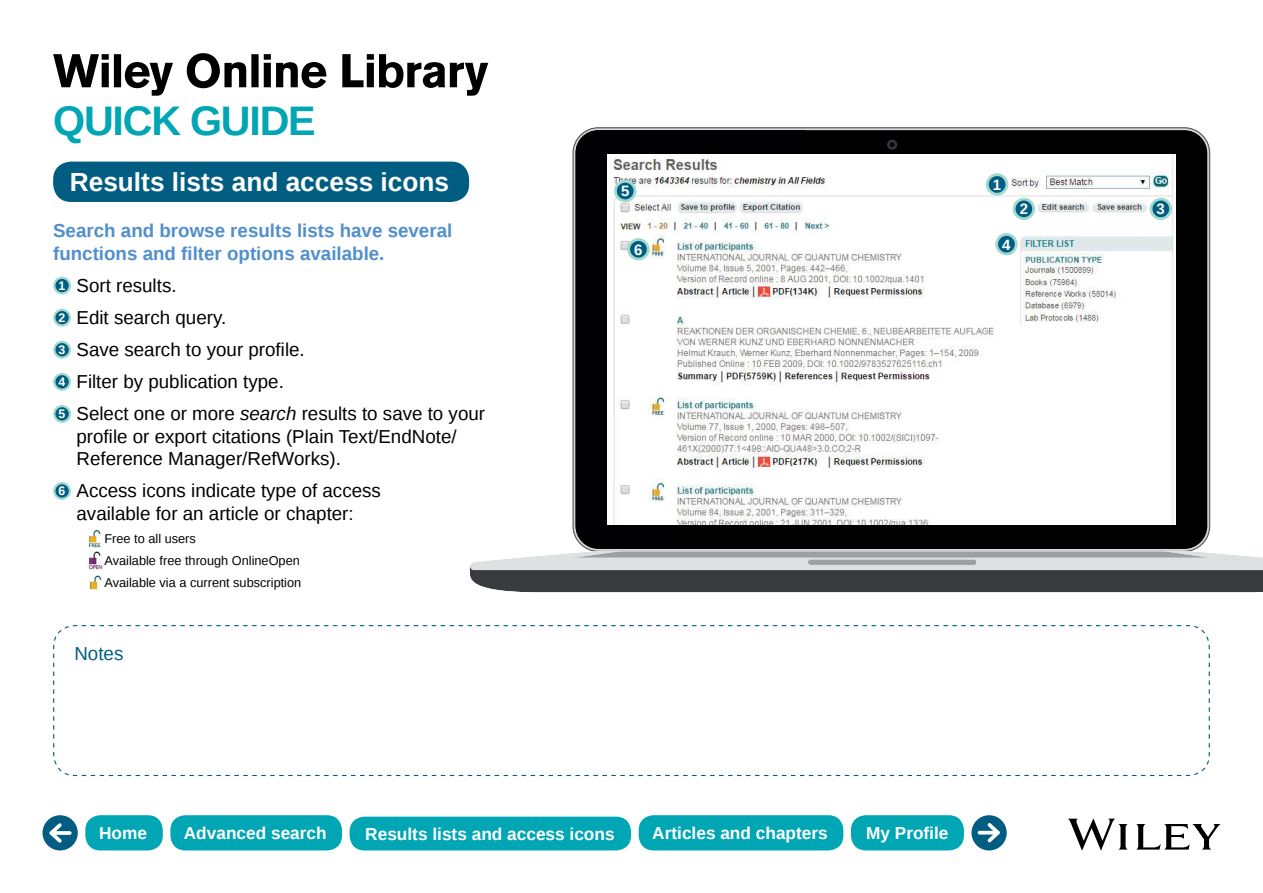
<style>
.page{position:relative;width:1263px;height:893px;background:#fff}
.page>*{position:absolute;margin:0;border:0;box-sizing:border-box;transform-origin:0 0}
.t1{font:700 41.25px "Liberation Sans";letter-spacing:-.03em;color:#00a6b4}
.t2{font:700 26.25px "Liberation Sans";color:#fff}
.t3{font:18.75px/32.1px "Liberation Sans";color:#000}
.t4{font:700 18.75px/22.5px "Liberation Sans";color:#518fcc}
.t5{font:18.75px "Liberation Sans";color:#005d82}
.t6{font:700 17.25px "Liberation Sans";color:#fff}
.t7{font:700 15px "Liberation Sans";color:#fff}
.t8{font:12.75px/22px "Liberation Sans";color:#000}
.s1{font-weight:700;font-size:12.3px;color:#fff}
.s2{font-style:italic}
</style>
<div class="page">
<svg style="left:53px;top:53px;width:435px;height:43px"></svg>
<svg style="left:1068px;top:819px;width:152px;height:31px"></svg>
<div style="left:53px;top:162px;width:416px;height:40px;background:#005d82;border-radius:18px"></div>
<svg style="left:53px;top:625px;width:1157px;height:152px"></svg>
<div style="left:43px;top:815px;width:35px;height:35px;background:#005d82;border-radius:50%"></div>
<svg style="left:65px;top:831px;width:5px;height:4px"></svg>
<svg style="left:46px;top:820px;width:19px;height:26px"></svg>
<div style="left:54px;top:278px;width:16px;height:15px;background:#005d82;border-radius:50%"></div>
<div style="left:53px;top:277px;width:18px;height:17px;border:2px solid #a1d9cf;border-radius:50%"></div>
<svg style="left:54px;top:310px;width:16px;height:15px"></svg>
<div style="left:53px;top:309px;width:18px;height:18px;border:2px solid #a1d9cf;border-radius:50%"></div>
<svg style="left:54px;top:342px;width:16px;height:16px"></svg>
<div style="left:53px;top:341px;width:18px;height:18px;border:2px solid #a1d9cf;border-radius:50%"></div>
<svg style="left:54px;top:374px;width:16px;height:16px"></svg>
<div style="left:53px;top:373px;width:18px;height:18px;border:2px solid #a1d9cf;border-radius:50%"></div>
<svg style="left:54px;top:406px;width:16px;height:16px"></svg>
<div style="left:53px;top:405px;width:18px;height:18px;border:2px solid #a1d9cf;border-radius:50%"></div>
<svg style="left:54px;top:483px;width:16px;height:16px"></svg>
<div style="left:53px;top:482px;width:18px;height:18px;border:2px solid #a1d9cf;border-radius:50%"></div>
<img style="left:87px;top:529px;width:14px;height:19px">
<img style="left:88px;top:551px;width:15px;height:19px">
<img style="left:89px;top:575px;width:13px;height:15px">
<div style="left:576px;top:131px;width:630px;height:417px;background:#000;border-radius:22px"></div>
<svg style="left:575px;top:130px;width:232px;height:417px"></svg>
<svg style="left:469px;top:550px;width:794px;height:42px;background:#818386"></svg>
<div style="left:886px;top:139px;width:12px;height:11px;background:#030304;border-radius:6px"></div>
<svg style="left:887px;top:139px;width:10px;height:11px"></svg>
<svg style="left:889px;top:142px;width:6px;height:5px"></svg>
<img style="left:607px;top:155px;width:568px;height:369px">
<div style="left:85px;top:815px;width:78px;height:35px;background:#00a6b4;border-radius:15px"></div>
<div style="left:987px;top:175px;width:20px;height:19px;background:#005d82;border-radius:50%"></div>
<div style="left:986px;top:173px;width:22px;height:23px;border:3px solid #a1d9cf;border-radius:50%"></div>
<div style="left:1014px;top:199px;width:20px;height:20px;background:#005d82;border-radius:50%"></div>
<div style="left:1013px;top:198px;width:22px;height:22px;border:3px solid #a1d9cf;border-radius:50%"></div>
<div style="left:997px;top:234px;width:19px;height:20px;background:#005d82;border-radius:50%"></div>
<div style="left:995px;top:233px;width:22px;height:22px;border:3px solid #a1d9cf;border-radius:50%"></div>
<div style="left:615px;top:181px;width:20px;height:20px;background:#005d82;border-radius:50%"></div>
<div style="left:614px;top:180px;width:22px;height:22px;border:3px solid #a1d9cf;border-radius:50%"></div>
<div style="left:629px;top:240px;width:19px;height:19px;background:#005d82;border-radius:50%"></div>
<div style="left:627px;top:238px;width:22px;height:22px;border:3px solid #a1d9cf;border-radius:50%"></div>
<div style="left:1151px;top:199px;width:19px;height:20px;background:#005d82;border-radius:50%"></div>
<div style="left:1150px;top:198px;width:22px;height:22px;border:3px solid #a1d9cf;border-radius:50%"></div>
<div style="left:170px;top:815px;width:172px;height:35px;background:#00a6b4;border-radius:15px"></div>
<div style="left:639px;top:815px;width:204px;height:35px;background:#00a6b4;border-radius:15px"></div>
<div style="left:350px;top:817px;width:281px;height:33px;background:#00a6b4;border-radius:15px"></div>
<div style="left:971px;top:815px;width:36px;height:35px;background:#005d82;border-radius:50%"></div>
<hr style="left:979px;top:831px;width:19px;height:3px;background:#fff">
<svg style="left:984px;top:819px;width:19px;height:27px"></svg>
<div style="left:851px;top:815px;width:113px;height:35px;background:#00a6b4;border-radius:15px"></div>
<h1 class="t1" style="left:53px;top:105px;width:264px">QUICK GUIDE</h1>
<h2 class="t2" style="left:70px;top:172px;width:381px">Results lists and access icons</h2>
<p class="t4" style="left:53px;top:221px;width:401px">Search and browse results lists have several functions and filter options available.</p>
<p class="t3" style="left:59px;top:271px;width:428px"><span class="s1">1</span> Sort results.<br><span class="s1">2</span> Edit search query.<br><span class="s1">3</span> Save search to your profile.<br><span class="s1">4</span> Filter by publication type.<br><span class="s1">5</span> Select one or more <span class="s2">search</span> results to save to your</p>
<p class="t3" style="left:77px;top:426px;width:382px;line-height:22.5px">profile or export citations (Plain Text/EndNote/<br>Reference Manager/RefWorks).</p>
<p class="t3" style="left:59px;top:481px;width:324px;line-height:22.5px;text-align:center"><span class="s1">6</span> Access icons indicate type of access available for an article or chapter:</p>
<p class="t8" style="left:105px;top:529px;width:198px">Free to all users<br>Available free through OnlineOpen<br>Available via a current subscription</p>
<p class="t5" style="left:74px;top:646px;width:50px">Notes</p>
<p class="t7" style="left:621px;top:186px;width:10px">5</p>
<p class="t7" style="left:634px;top:244px;width:10px">6</p>
<p class="t7" style="left:993px;top:179px;width:10px">1</p>
<p class="t7" style="left:1020px;top:203px;width:10px">2</p>
<p class="t7" style="left:1002px;top:239px;width:10px">4</p>
<p class="t6" style="left:99px;top:827px;width:49px">Home</p>
<p class="t6" style="left:184px;top:827px;width:144px">Advanced search</p>
<p class="t6" style="left:365px;top:827px;width:251px">Results lists and access icons</p>
<p class="t6" style="left:652px;top:827px;width:177px">Articles and chapters</p>
<p class="t6" style="left:866px;top:821px;width:84px">My Profile</p>
<p class="t7" style="left:1157px;top:203px;width:10px">3</p>
</div>
